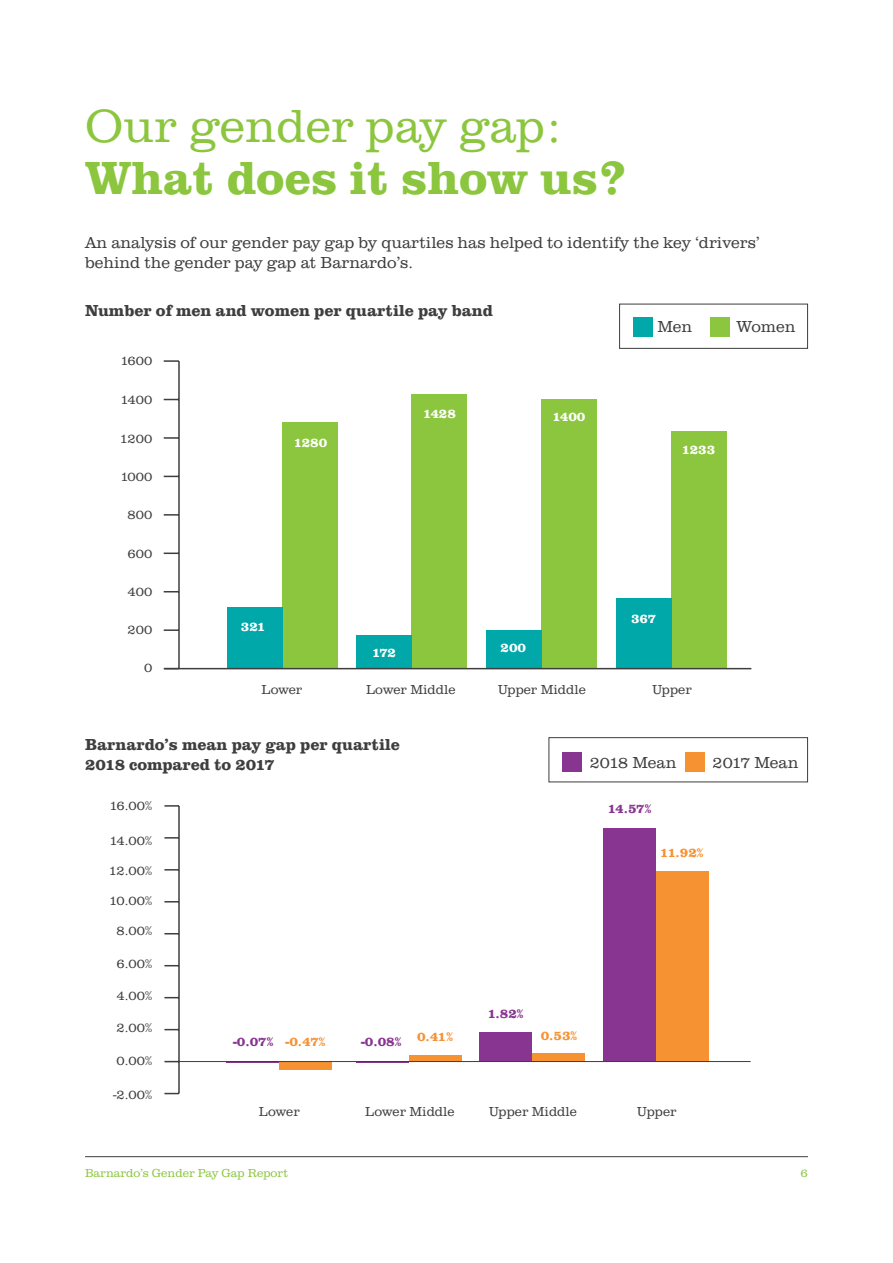
<style>
.page{position:relative;width:893px;height:1263px;background:#fff}
.page>*{position:absolute;margin:0;border:0;box-sizing:border-box;transform-origin:0 0}
.t1{font:700 48px/52.5px "URW Clarendon TOT";color:#8bc63e}
.t2{font:300 16.5px/19.8px "URW Clarendon TOT";color:#3e3e3f}
.t3{font:700 16.5px/19.8px "URW Clarendon TOT";color:#3e3e3f}
.t4{font:300 13.5px "URW Clarendon TOT";color:#3e3e3f}
.t5{font:700 13.5px "URW Clarendon TOT";color:#fff}
.t6{font:700 13.5px "URW Clarendon TOT";letter-spacing:-.005em;color:#883592}
.t7{font:700 13.5px "URW Clarendon TOT";letter-spacing:-.025em;color:#f69232}
.t8{font:300 12px "URW Clarendon TOT";color:#8bc63e}
.s1{font-weight:300}
</style>
<div class="page">
<hr style="left:85px;top:1156px;width:723px;height:1px;background:#3e3e3f">
<div style="left:619px;top:304px;width:189px;height:45px;border:1px solid #3e3e3f"></div>
<div style="left:633px;top:317px;width:19px;height:19px;background:#00a8a9"></div>
<div style="left:710px;top:317px;width:19px;height:19px;background:#8bc63e"></div>
<div style="left:562px;top:752px;width:20px;height:20px;background:#883592"></div>
<div style="left:685px;top:752px;width:19px;height:20px;background:#f69232"></div>
<div style="left:549px;top:737px;width:259px;height:45px;border:1px solid #3e3e3f"></div>
<hr style="left:178px;top:361px;width:2px;height:308px;background:#3e3e3f">
<svg style="left:164px;top:629px;width:14px;height:2px"></svg>
<svg style="left:164px;top:591px;width:14px;height:1px"></svg>
<svg style="left:164px;top:552px;width:14px;height:2px"></svg>
<svg style="left:164px;top:514px;width:14px;height:2px"></svg>
<svg style="left:164px;top:476px;width:14px;height:1px"></svg>
<svg style="left:164px;top:437px;width:14px;height:2px"></svg>
<svg style="left:164px;top:399px;width:14px;height:1px"></svg>
<svg style="left:164px;top:360px;width:15px;height:2px"></svg>
<div style="left:671px;top:431px;width:55px;height:238px;background:#8bc63e"></div>
<div style="left:616px;top:598px;width:55px;height:71px;background:#00a8a9"></div>
<div style="left:542px;top:399px;width:55px;height:270px;background:#8bc63e"></div>
<div style="left:487px;top:630px;width:55px;height:39px;background:#00a8a9"></div>
<div style="left:412px;top:394px;width:55px;height:275px;background:#8bc63e"></div>
<div style="left:357px;top:636px;width:55px;height:33px;background:#00a8a9"></div>
<div style="left:282px;top:422px;width:55px;height:247px;background:#8bc63e"></div>
<div style="left:227px;top:607px;width:55px;height:62px;background:#00a8a9"></div>
<hr style="left:164px;top:668px;width:587px;height:1px;background:#3e3e3f">
<hr style="left:178px;top:806px;width:2px;height:287px;background:#3e3e3f">
<svg style="left:164px;top:1093px;width:15px;height:1px"></svg>
<svg style="left:164px;top:1029px;width:14px;height:1px"></svg>
<svg style="left:164px;top:997px;width:14px;height:1px"></svg>
<svg style="left:164px;top:965px;width:14px;height:1px"></svg>
<svg style="left:164px;top:933px;width:14px;height:1px"></svg>
<svg style="left:164px;top:901px;width:14px;height:1px"></svg>
<svg style="left:164px;top:869px;width:14px;height:1px"></svg>
<svg style="left:164px;top:837px;width:14px;height:1px"></svg>
<svg style="left:164px;top:805px;width:15px;height:2px"></svg>
<div style="left:656px;top:871px;width:53px;height:191px;background:#f69232"></div>
<div style="left:603px;top:828px;width:53px;height:233px;background:#883592"></div>
<div style="left:532px;top:1053px;width:53px;height:9px;background:#f69232"></div>
<div style="left:480px;top:1033px;width:52px;height:29px;background:#883592"></div>
<div style="left:409px;top:1055px;width:52px;height:7px;background:#f69232"></div>
<hr style="left:356px;top:1062px;width:53px;height:1px;background:#883592">
<div style="left:279px;top:1062px;width:52px;height:7px;background:#f69232"></div>
<hr style="left:226px;top:1062px;width:53px;height:1px;background:#883592">
<hr style="left:165px;top:1061px;width:586px;height:1px;background:#3e3e3f">
<p class="t1" style="left:85px;top:100px;width:542px"><span class="s1">Our gender pay gap:<br></span>What does it show us?</p>
<p class="t2" style="left:85px;top:233px;width:676px">An analysis of our gender pay gap by quartiles has helped to identify the key ‘drivers’ behind the gender pay gap at Barnardo’s.</p>
<p class="t3" style="left:85px;top:301px;width:409px">Number of men and women per quartile pay band</p>
<p class="t4" style="left:121px;top:353px;width:33px">1600</p>
<p class="t4" style="left:121px;top:392px;width:33px">1400</p>
<p class="t4" style="left:120px;top:430px;width:34px">1200</p>
<p class="t4" style="left:120px;top:469px;width:34px">1000</p>
<p class="t4" style="left:128px;top:507px;width:26px">800</p>
<p class="t4" style="left:128px;top:546px;width:26px">600</p>
<p class="t4" style="left:128px;top:584px;width:26px">400</p>
<p class="t4" style="left:128px;top:622px;width:26px">200</p>
<p class="t4" style="left:144px;top:660px;width:10px">0</p>
<p class="t5" style="left:294px;top:435px;width:35px">1280</p>
<p class="t5" style="left:423px;top:406px;width:34px">1428</p>
<p class="t5" style="left:241px;top:618px;width:26px">321</p>
<p class="t5" style="left:372px;top:644px;width:26px">172</p>
<p class="t5" style="left:500px;top:640px;width:27px">200</p>
<p class="t5" style="left:552px;top:408px;width:34px">1400</p>
<p class="t2" style="left:657px;top:317px;width:36px">Men</p>
<p class="t2" style="left:736px;top:317px;width:61px">Women</p>
<p class="t5" style="left:682px;top:441px;width:35px">1233</p>
<p class="t5" style="left:631px;top:610px;width:27px">367</p>
<p class="t4" style="left:261px;top:682px;width:42px">Lower</p>
<p class="t4" style="left:366px;top:682px;width:91px">Lower Middle</p>
<p class="t4" style="left:498px;top:682px;width:90px">Upper Middle</p>
<p class="t4" style="left:652px;top:682px;width:41px">Upper</p>
<p class="t3" style="left:85px;top:735px;width:316px">Barnardo’s mean pay gap per quartile<br>2018 compared to 2017</p>
<p class="t4" style="left:109px;top:798px;width:44px">16.00%</p>
<p class="t4" style="left:110px;top:833px;width:44px">14.00%</p>
<p class="t4" style="left:109px;top:863px;width:45px">12.00%</p>
<p class="t4" style="left:109px;top:893px;width:44px">10.00%</p>
<p class="t4" style="left:117px;top:923px;width:37px">8.00%</p>
<p class="t4" style="left:117px;top:956px;width:37px">6.00%</p>
<p class="t4" style="left:117px;top:988px;width:37px">4.00%</p>
<p class="t4" style="left:117px;top:1020px;width:37px">2.00%</p>
<p class="t4" style="left:117px;top:1053px;width:37px">0.00%</p>
<p class="t4" style="left:113px;top:1087px;width:40px">-2.00%</p>
<p class="t6" style="left:233px;top:1034px;width:42px">-0.07%</p>
<p class="t6" style="left:361px;top:1034px;width:42px">-0.08%</p>
<p class="t7" style="left:286px;top:1034px;width:41px">-0.47%</p>
<p class="t2" style="left:590px;top:752px;width:88px">2018 Mean</p>
<p class="t2" style="left:713px;top:752px;width:87px">2017 Mean</p>
<p class="t6" style="left:608px;top:801px;width:45px">14.57%</p>
<p class="t7" style="left:660px;top:845px;width:45px">11.92%</p>
<p class="t6" style="left:488px;top:1005px;width:37px">1.82%</p>
<p class="t7" style="left:417px;top:1028px;width:37px">0.41%</p>
<p class="t7" style="left:541px;top:1027px;width:38px">0.53%</p>
<p class="t4" style="left:259px;top:1104px;width:42px">Lower</p>
<p class="t4" style="left:365px;top:1104px;width:91px">Lower Middle</p>
<p class="t4" style="left:489px;top:1104px;width:90px">Upper Middle</p>
<p class="t4" style="left:637px;top:1104px;width:41px">Upper</p>
<p class="t8" style="left:85px;top:1166px;width:205px">Barnardo’s Gender Pay Gap Report</p>
<p class="t8" style="left:801px;top:1166px;width:9px">6</p>
</div>
